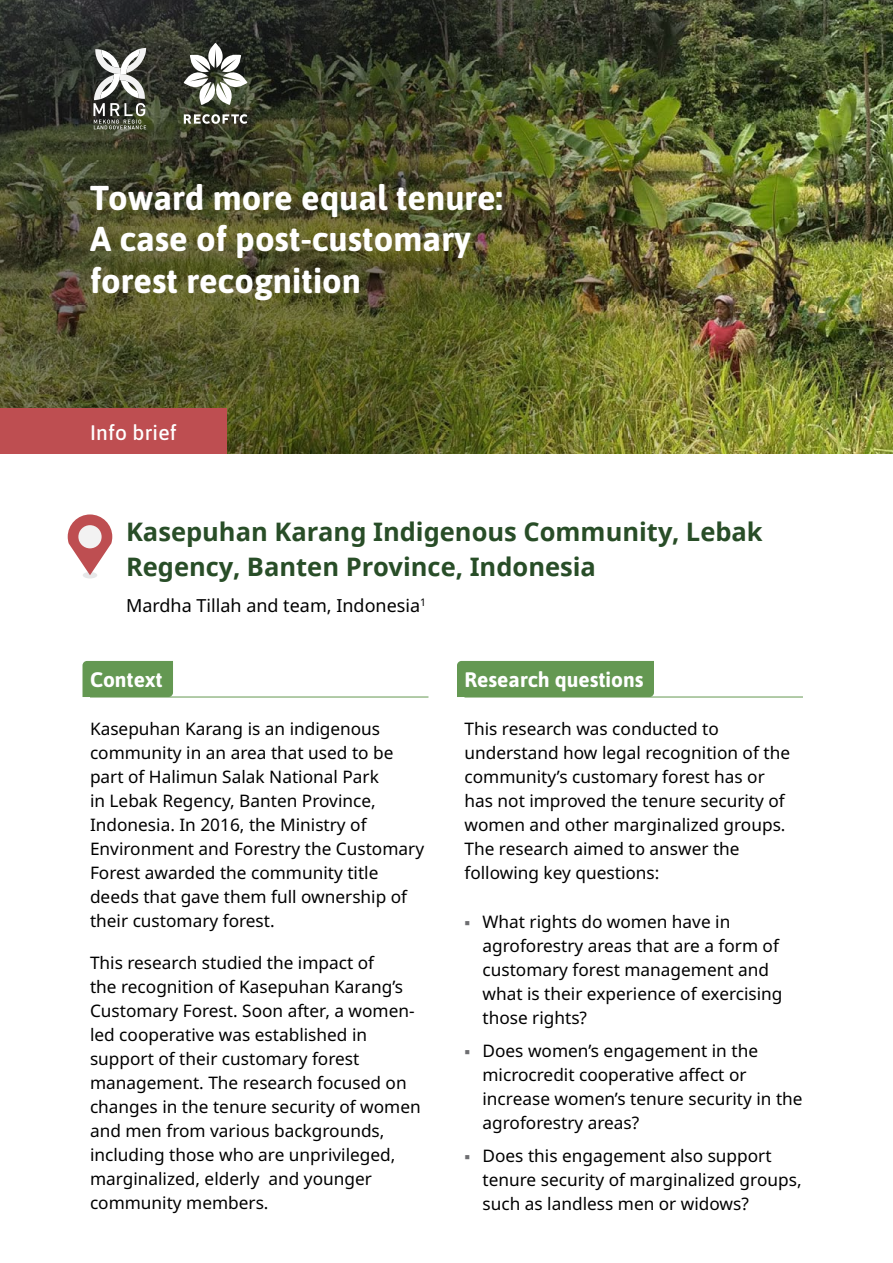
<style>
.page{position:relative;width:893px;height:1263px;background:#fff}
.page>*{position:absolute;margin:0;border:0;box-sizing:border-box;transform-origin:0 0}
.t1{font:700 34.5px/41.4px "Asap";color:#fff}
.t2{font:700 25.5px/34.5px "Noto Sans";color:#284d27}
.t3{font:700 21px "Asap";color:#fff}
.t4{font:500 21px "Asap";letter-spacing:.01em;color:#fff}
.t5{font:18px "Noto Sans";color:#000}
.t6{font:17.25px/24px "Noto Sans";color:#000}
</style>
<div class="page">
<img style="left:0;top:0;width:893px;height:453px">
<div style="left:0;top:408px;width:227px;height:45px;background:#be4e51"></div>
<svg style="left:93px;top:48px;width:53px;height:81px"></svg>
<svg style="left:184px;top:43px;width:63px;height:62px"></svg>
<svg style="left:184px;top:114px;width:63px;height:10px"></svg>
<div style="left:83px;top:572px;width:14px;height:6px;background:#e6e7e8;border-radius:50%"></div>
<svg style="left:68px;top:514px;width:44px;height:61px"></svg>
<div style="left:78px;top:525px;width:24px;height:23px;background:#f2f2f2;border-radius:50%"></div>
<div style="left:82px;top:661px;width:91px;height:36px;background:#649852"></div>
<hr style="left:90px;top:697px;width:338px;height:1px;background:#649852">
<div style="left:457px;top:661px;width:197px;height:36px;background:#649852"></div>
<hr style="left:464px;top:697px;width:339px;height:1px;background:#649852">
<h1 class="t1" style="left:90px;top:175px;width:414px">Toward more equal tenure:<br>A case of post-customary forest recognition</h1>
<p class="t4" style="left:90px;top:418px;width:88px">Info brief</p>
<h2 class="t2" style="left:126px;top:514px;width:638px">Kasepuhan Karang Indigenous Community, Lebak<br>Regency, Banten Province, Indonesia</h2>
<p class="t5" style="left:126px;top:592px;width:302px">Mardha Tillah and team, Indonesia<sup>1</sup></p>
<p class="t3" style="left:90px;top:664px;width:74px">Context</p>
<p class="t6" style="left:90px;top:717px;width:336px">Kasepuhan Karang is an indigenous community in an area that used to be part of Halimun Salak National Park<br>in Lebak Regency, Banten Province, Indonesia. In 2016, the Ministry of Environment and Forestry the Customary Forest awarded the community title deeds that gave them full ownership of their customary forest.</p>
<p class="t6" style="left:90px;top:951px;width:332px">This research studied the impact of<br>the recognition of Kasepuhan Karang’s Customary Forest. Soon after, a women&shy;led cooperative was established in support of their customary forest management. The research focused on changes in the tenure security of women and men from various backgrounds, including those who are unprivileged, marginalized, elderly and younger community members.</p>
<p class="t3" style="left:464px;top:664px;width:180px">Research questions</p>
<p class="t6" style="left:464px;top:717px;width:327px">This research was conducted to understand how legal recognition of the community’s customary forest has or has not improved the tenure security of women and other marginalized groups.<br>The research aimed to answer the following key questions:</p>
<p class="t6" style="left:482px;top:910px;width:302px">What rights do women have in agroforestry areas that are a form of customary forest management and what is their experience of exercising those rights?</p>
<p class="t6" style="left:482px;top:1039px;width:322px">Does women’s engagement in the microcredit cooperative affect or increase women’s tenure security in the agroforestry areas?</p>
<p class="t6" style="left:482px;top:1144px;width:321px">Does this engagement also support tenure security of marginalized groups, such as landless men or widows?</p>
</div>
